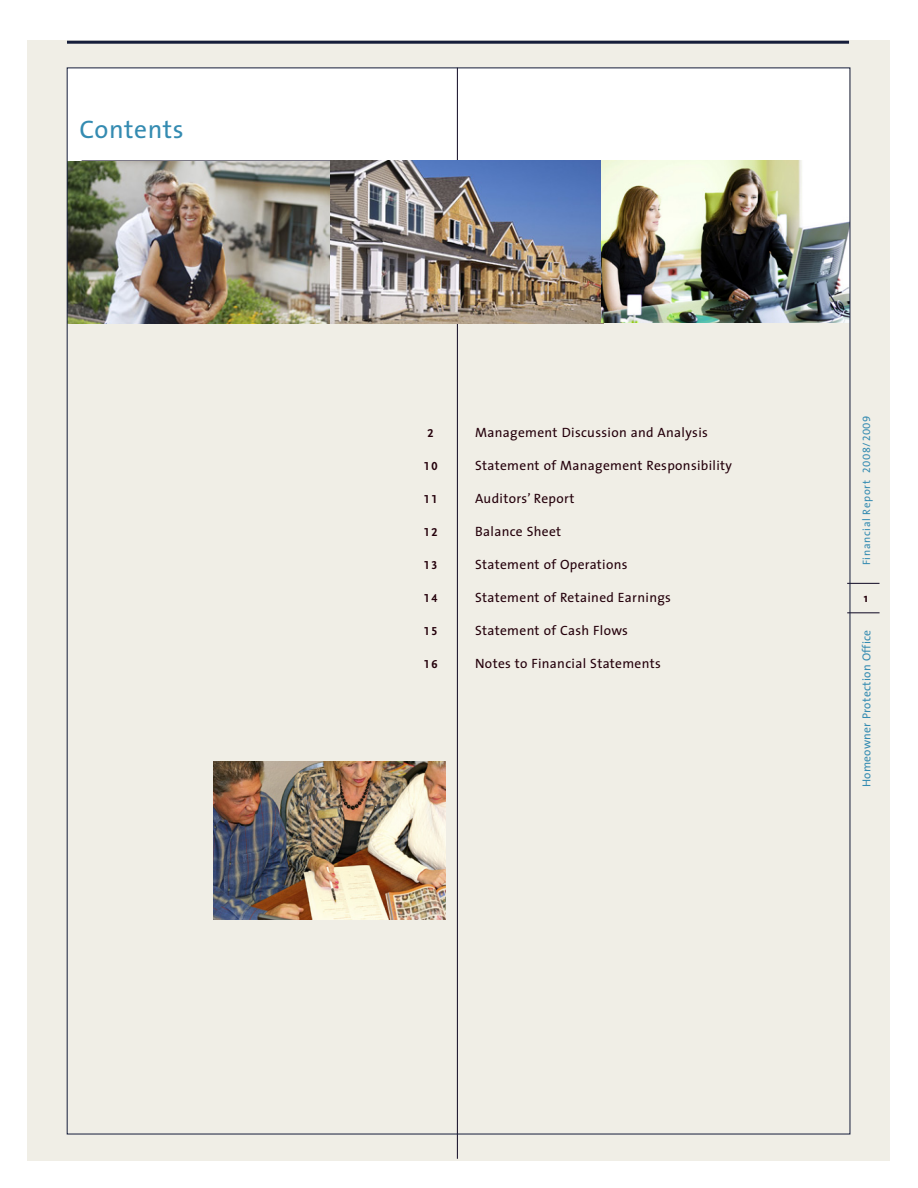
<style>
.page{position:relative;width:918px;height:1188px;background:#fff}
.page>*{position:absolute;margin:0;border:0;box-sizing:border-box;transform-origin:0 0}
.t1{font:25.5px "The Sans";letter-spacing:.025em;color:#348bb1}
.t2{font:13.5px "The Sans";letter-spacing:.025em;color:#24000b}
.t3{font:700 12px "Scala Sans Figures";letter-spacing:.125em;color:#24000b}
.t4{font:700 12px "The Sans";color:#24000b}
.t5{font:11.55px "The Sans";letter-spacing:.025em;color:#348bb1}
.t6{font:10.8px "The Sans";letter-spacing:.06em;color:#348bb1}
.s1{font-family:"The Sans Caps"}
</style>
<div class="page">
<div style="left:27px;top:41px;width:863px;height:1120px;background:#f0eee6"></div>
<hr style="left:847px;top:583px;width:33px;height:1px;background:#0d0621">
<hr style="left:847px;top:613px;width:33px;height:1px;background:#0d0621">
<div style="left:67px;top:68px;width:782px;height:124px;background:#fff"></div>
<hr style="left:67px;top:41px;width:782px;height:3px;background:#151d3a">
<hr style="left:457px;top:68px;width:1px;height:1091px;background:#0d0621">
<img style="left:69px;top:161px;width:532px;height:162px">
<img style="left:601px;top:161px;width:247px;height:162px">
<img style="left:213px;top:761px;width:233px;height:158px">
<h1 class="t1" style="left:80px;top:120px;width:106px">Contents</h1>
<p class="t3" style="left:428px;top:428px;width:7px">2</p>
<p class="t3" style="left:424px;top:461px;width:15px">10</p>
<p class="t3" style="left:424px;top:494px;width:15px">11</p>
<p class="t3" style="left:424px;top:527px;width:15px">12</p>
<p class="t3" style="left:424px;top:560px;width:15px">13</p>
<p class="t3" style="left:424px;top:593px;width:15px">14</p>
<p class="t3" style="left:424px;top:626px;width:15px">15</p>
<p class="t3" style="left:424px;top:659px;width:15px">16</p>
<p class="t2" style="left:475px;top:427px;width:234px">Management Discussion and Analysis</p>
<p class="t2" style="left:475px;top:460px;width:258px">Statement of Management Responsibility</p>
<p class="t2" style="left:475px;top:493px;width:101px">Auditors’ Report</p>
<p class="t2" style="left:475px;top:526px;width:88px">Balance Sheet</p>
<p class="t2" style="left:475px;top:559px;width:154px">Statement of Operations</p>
<p class="t2" style="left:475px;top:592px;width:197px">Statement of Retained Earnings</p>
<p class="t2" style="left:475px;top:625px;width:154px">Statement of Cash Flows</p>
<p class="t2" style="left:475px;top:658px;width:187px">Notes to Financial Statements</p>
<p class="t6" style="left:862px;top:565px;width:151px;rotate:-90deg">Financial Report <span class="s1">2008/2009</span></p>
<p class="t4" style="left:864px;top:593px;width:6px">1</p>
<p class="t5" style="left:862px;top:787px;width:159px;rotate:-90deg">Homeowner Protection Office</p>
</div>
